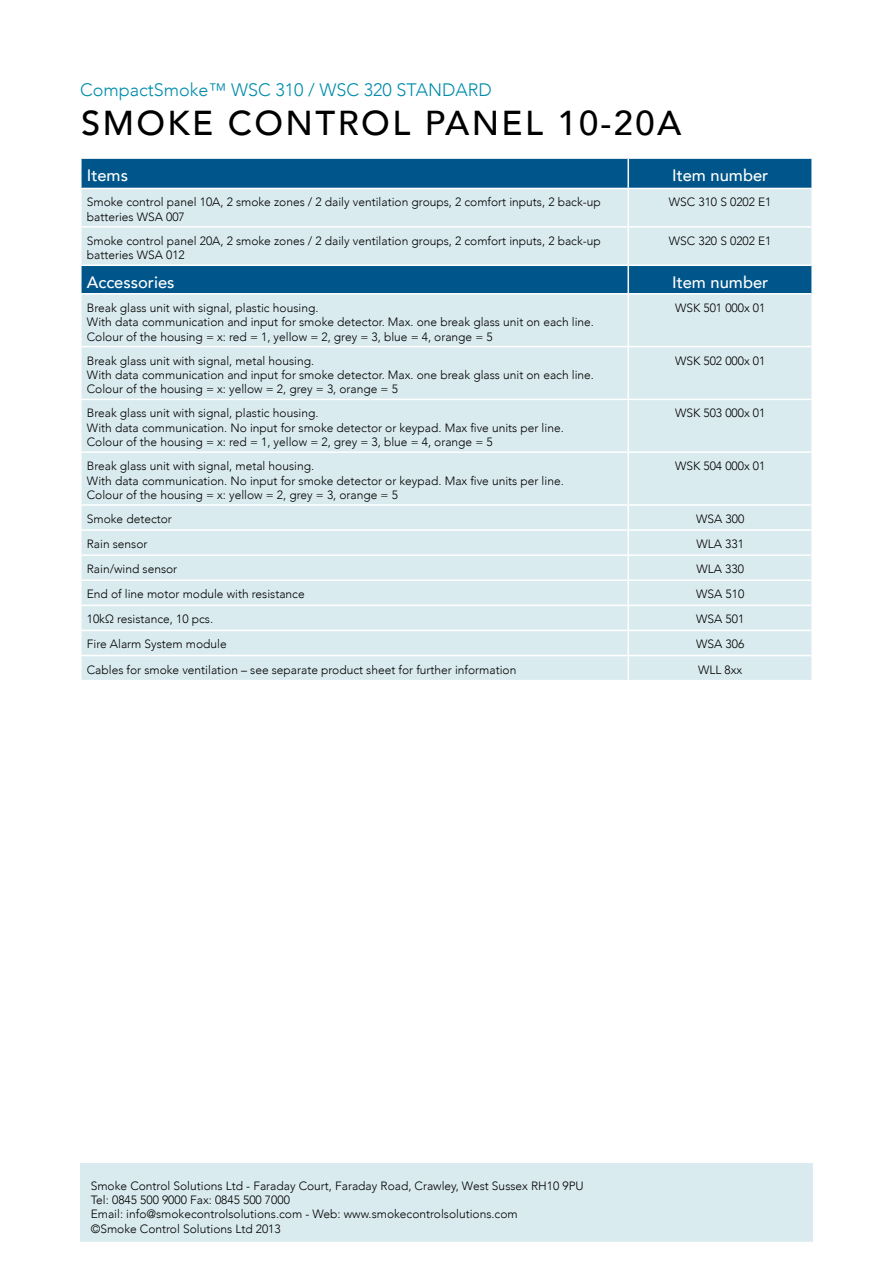
<style>
.page{position:relative;width:893px;height:1263px;background:#fff}
.page>*{position:absolute;margin:0;border:0;box-sizing:border-box;transform-origin:0 0}
.t1{font:500 34.5px "Avenir";letter-spacing:.07em;color:#000}
.t2{font:300 18px "Avenir";color:#018cab}
.t3{font:500 16.5px "Avenir";color:#fff}
.t4{font:300 12px/14.4px "Avenir";color:#000}
</style>
<div class="page">
<div style="left:80px;top:1163px;width:733px;height:79px;background:#daebf0"></div>
<div style="left:82px;top:159px;width:545px;height:29px;background:#00568a"></div>
<div style="left:629px;top:159px;width:182px;height:29px;background:#00568a"></div>
<div style="left:82px;top:189px;width:729px;height:491px;background:#daebf0"></div>
<hr style="left:80px;top:226px;width:548px;height:2px;background:#fff">
<hr style="left:628px;top:226px;width:183px;height:2px;background:#fff">
<hr style="left:80px;top:264px;width:548px;height:2px;background:#fff">
<hr style="left:628px;top:264px;width:183px;height:2px;background:#fff">
<hr style="left:80px;top:293px;width:548px;height:1px;background:#fff">
<hr style="left:628px;top:293px;width:183px;height:1px;background:#fff">
<hr style="left:80px;top:346px;width:548px;height:1px;background:#fff">
<hr style="left:628px;top:346px;width:183px;height:1px;background:#fff">
<hr style="left:80px;top:399px;width:548px;height:1px;background:#fff">
<hr style="left:628px;top:399px;width:183px;height:1px;background:#fff">
<hr style="left:80px;top:451px;width:548px;height:2px;background:#fff">
<hr style="left:628px;top:451px;width:183px;height:2px;background:#fff">
<hr style="left:80px;top:504px;width:548px;height:2px;background:#fff">
<hr style="left:628px;top:504px;width:183px;height:2px;background:#fff">
<hr style="left:80px;top:529px;width:548px;height:2px;background:#fff">
<hr style="left:628px;top:529px;width:183px;height:2px;background:#fff">
<hr style="left:80px;top:554px;width:548px;height:2px;background:#fff">
<hr style="left:628px;top:554px;width:183px;height:2px;background:#fff">
<hr style="left:80px;top:579px;width:548px;height:2px;background:#fff">
<hr style="left:628px;top:579px;width:183px;height:2px;background:#fff">
<hr style="left:80px;top:605px;width:548px;height:1px;background:#fff">
<hr style="left:628px;top:605px;width:183px;height:1px;background:#fff">
<hr style="left:80px;top:630px;width:548px;height:1px;background:#fff">
<hr style="left:628px;top:630px;width:183px;height:1px;background:#fff">
<hr style="left:80px;top:655px;width:548px;height:1px;background:#fff">
<hr style="left:628px;top:655px;width:183px;height:1px;background:#fff">
<hr style="left:627px;top:189px;width:2px;height:37px;background:#fff">
<hr style="left:627px;top:228px;width:2px;height:36px;background:#fff">
<hr style="left:627px;top:266px;width:2px;height:27px;background:#fff">
<hr style="left:627px;top:294px;width:2px;height:52px;background:#fff">
<hr style="left:627px;top:347px;width:2px;height:52px;background:#fff">
<hr style="left:627px;top:400px;width:2px;height:51px;background:#fff">
<hr style="left:627px;top:453px;width:2px;height:51px;background:#fff">
<hr style="left:627px;top:506px;width:2px;height:23px;background:#fff">
<hr style="left:627px;top:531px;width:2px;height:23px;background:#fff">
<hr style="left:627px;top:556px;width:2px;height:23px;background:#fff">
<hr style="left:627px;top:581px;width:2px;height:24px;background:#fff">
<hr style="left:627px;top:606px;width:2px;height:24px;background:#fff">
<hr style="left:627px;top:631px;width:2px;height:24px;background:#fff">
<hr style="left:627px;top:656px;width:2px;height:24px;background:#fff">
<h2 class="t2" style="left:80px;top:79px;width:413px">CompactSmoke™ WSC 310 / WSC 320 STANDARD</h2>
<h1 class="t1" style="left:81px;top:93px;width:602px">SMOKE CONTROL PANEL 10-20A</h1>
<h3 class="t3" style="left:87px;top:161px;width:43px">Items</h3>
<h3 class="t3" style="left:672px;top:161px;width:98px">Item number</h3>
<p class="t4" style="left:87px;top:195px;width:515px">Smoke control panel 10A, 2 smoke zones / 2 daily ventilation groups, 2 comfort inputs, 2 back-up batteries WSA 007</p>
<p class="t4" style="left:669px;top:195px;width:104px">WSC 310 S 0202 E1</p>
<p class="t4" style="left:87px;top:234px;width:515px">Smoke control panel 20A, 2 smoke zones / 2 daily ventilation groups, 2 comfort inputs, 2 back-up batteries WSA 012</p>
<p class="t4" style="left:669px;top:234px;width:104px">WSC 320 S 0202 E1</p>
<h3 class="t3" style="left:87px;top:268px;width:89px">Accessories</h3>
<h3 class="t3" style="left:672px;top:268px;width:98px">Item number</h3>
<p class="t4" style="left:87px;top:300px;width:509px">Break glass unit with signal, plastic housing.<br>With data communication and input for smoke detector. Max. one break glass unit on each line.<br>Colour of the housing = x: red = 1, yellow = 2, grey = 3, blue = 4, orange = 5</p>
<p class="t4" style="left:675px;top:300px;width:92px">WSK 501 000x 01</p>
<p class="t4" style="left:87px;top:353px;width:509px">Break glass unit with signal, metal housing.<br>With data communication and input for smoke detector. Max. one break glass unit on each line.<br>Colour of the housing = x: yellow = 2, grey = 3, orange = 5</p>
<p class="t4" style="left:675px;top:353px;width:92px">WSK 502 000x 01</p>
<p class="t4" style="left:87px;top:406px;width:479px">Break glass unit with signal, plastic housing.<br>With data communication. No input for smoke detector or keypad. Max five units per line.<br>Colour of the housing = x: red = 1, yellow = 2, grey = 3, blue = 4, orange = 5</p>
<p class="t4" style="left:675px;top:406px;width:92px">WSK 503 000x 01</p>
<p class="t4" style="left:87px;top:459px;width:479px">Break glass unit with signal, metal housing.<br>With data communication. No input for smoke detector or keypad. Max five units per line.<br>Colour of the housing = x: yellow = 2, grey = 3, orange = 5</p>
<p class="t4" style="left:675px;top:459px;width:92px">WSK 504 000x 01</p>
<p class="t4" style="left:87px;top:512px;width:87px">Smoke detector</p>
<p class="t4" style="left:696px;top:512px;width:50px">WSA 300</p>
<p class="t4" style="left:87px;top:537px;width:62px">Rain sensor</p>
<p class="t4" style="left:696px;top:537px;width:49px">WLA 331</p>
<p class="t4" style="left:87px;top:562px;width:92px">Rain/wind sensor</p>
<p class="t4" style="left:696px;top:562px;width:49px">WLA 330</p>
<p class="t4" style="left:87px;top:587px;width:219px">End of line motor module with resistance</p>
<p class="t4" style="left:696px;top:587px;width:50px">WSA 510</p>
<p class="t4" style="left:87px;top:612px;width:128px">10kΩ resistance, 10 pcs.</p>
<p class="t4" style="left:696px;top:612px;width:50px">WSA 501</p>
<p class="t4" style="left:87px;top:637px;width:142px">Fire Alarm System module</p>
<p class="t4" style="left:696px;top:637px;width:50px">WSA 306</p>
<p class="t4" style="left:87px;top:662px;width:431px">Cables for smoke ventilation – see separate product sheet for further information</p>
<p class="t4" style="left:698px;top:662px;width:46px">WLL 8xx</p>
<p class="t4" style="left:91px;top:1178px;width:495px">Smoke Control Solutions Ltd - Faraday Court, Faraday Road, Crawley, West Sussex RH10 9PU Tel: 0845 500 9000 Fax: 0845 500 7000<br>Email: info@smokecontrolsolutions.com - Web: www.smokecontrolsolutions.com<br>©Smoke Control Solutions Ltd 2013</p>
</div>
